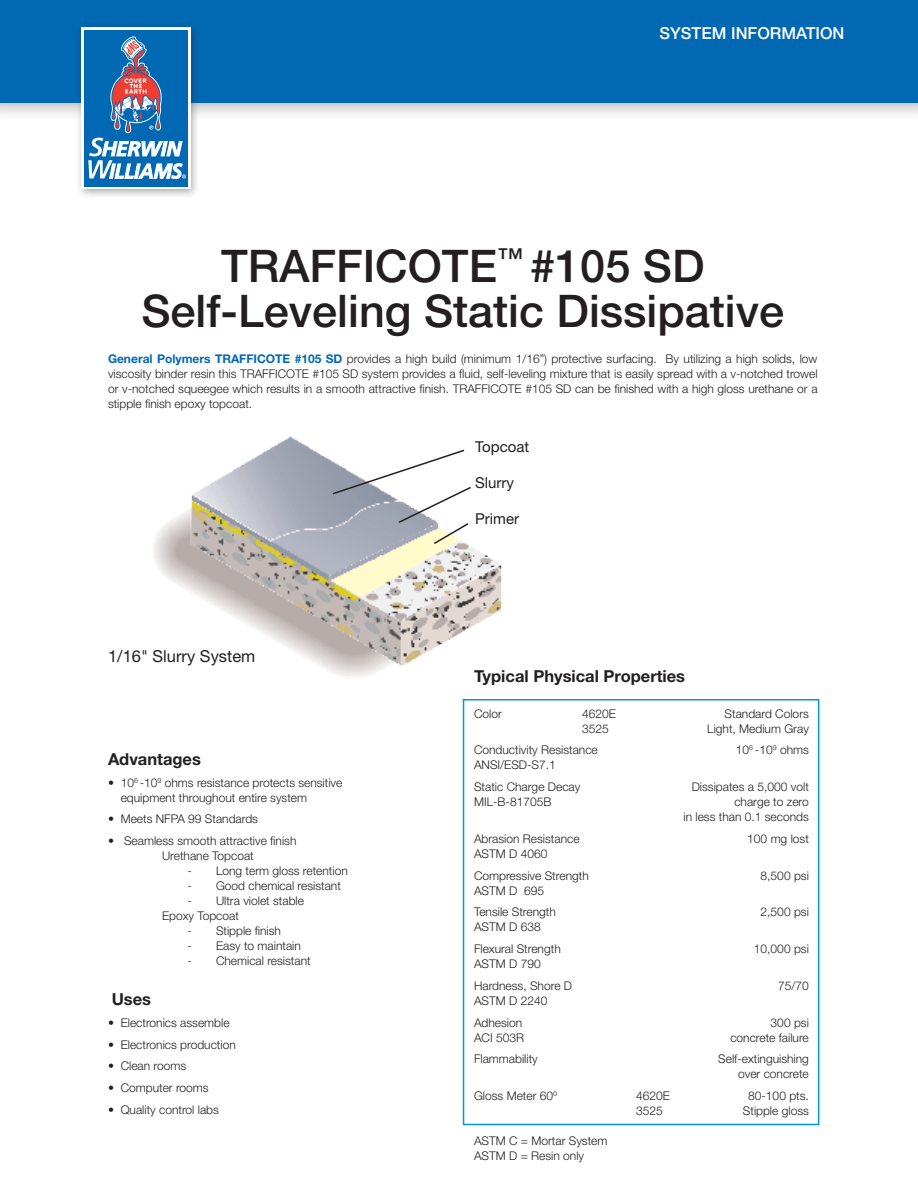
<style>
.page{position:relative;width:918px;height:1188px;background:#fff}
.page>*{position:absolute;margin:0;border:0;box-sizing:border-box;transform-origin:0 0}
.t1{font:500 45px/45px "Helvetica Neue LT Std";color:#231f20;text-align:center}
.body_copy_small{font:700 16.5px "Helvetica Neue LT Std";color:#231f20}
.sub_head{font:500 16.5px "Helvetica Neue LT Std";color:#fff}
.t2{font:16.5px "Helvetica Neue LT Std";color:#231f20}
.t3{font:15px "Helvetica Neue LT Std";color:#231f20}
.body_copy_small-2{font:300 12px/15px "Helvetica Neue LT Std";color:#231f20;text-align:justify}
.s1{font-weight:700;color:#0168b3}
</style>
<div class="page">
<div style="left:0;top:0;width:918px;height:123px;background:#231f20;opacity:.49"></div>
<div style="left:0;top:0;width:918px;height:102px;background:#0168b3"></div>
<div style="left:463px;top:699px;width:356px;height:426px;border:2px solid #0097d2"></div>
<div style="left:75px;top:21px;width:126px;height:178px;background:#231f20;opacity:.4"></div>
<div style="left:81px;top:27px;width:109px;height:162px;background:#fff"></div>
<div style="left:84px;top:30px;width:104px;height:156px;background:#0168b3"></div>
<svg style="left:88px;top:36px;width:98px;height:144px"></svg>
<img style="left:154px;top:436px;width:348px;height:241px">
<svg style="left:331px;top:448px;width:142px;height:98px"></svg>
<p class="sub_head" style="left:660px;top:23px;width:186px">SYSTEM INFORMATION</p>
<p class="t1" style="left:141px;top:243px;width:644px">TRAFFICOTE<sup>™</sup> #105 SD<br>Self-Leveling Static Dissipative</p>
<p class="body_copy_small-2" style="left:108px;top:351px;width:711px"><span class="s1">General Polymers TRAFFICOTE #105 SD</span> provides a high build (minimum 1/16”) protective surfacing. By utilizing a high solids, low viscosity binder resin this TRAFFICOTE #105 SD system provides a fluid, self-leveling mixture that is easily spread with a v-notched trowel or v-notched squeegee which results in a smooth attractive finish. TRAFFICOTE #105 SD can be finished with a high gloss urethane or a stipple finish epoxy topcoat.</p>
<p class="t2" style="left:108px;top:647px;width:149px">1/16" Slurry System</p>
<p class="body_copy_small" style="left:108px;top:749px;width:94px">Advantages</p>
<p class="body_copy_small-2" style="left:121px;top:775px;width:223px;text-indent:-13px">• 10<sup>6</sup> -10<sup>9</sup> ohms resistance protects sensitive equipment throughout entire system</p>
<p class="body_copy_small-2" style="left:108px;top:811px;width:152px">• Meets NFPA 99 Standards</p>
<p class="body_copy_small-2" style="left:108px;top:833px;width:190px">• Seamless smooth attractive finish</p>
<p class="body_copy_small-2" style="left:162px;top:848px;width:93px">Urethane Topcoat</p>
<p class="body_copy_small-2" style="left:187px;top:863px;width:162px">- Long term gloss retention</p>
<p class="body_copy_small-2" style="left:187px;top:878px;width:155px">- Good chemical resistant</p>
<p class="body_copy_small-2" style="left:187px;top:893px;width:118px">- Ultra violet stable</p>
<p class="body_copy_small-2" style="left:162px;top:908px;width:78px">Epoxy Topcoat</p>
<p class="body_copy_small-2" style="left:187px;top:923px;width:95px">- Stipple finish</p>
<p class="body_copy_small-2" style="left:187px;top:938px;width:115px">- Easy to maintain</p>
<p class="body_copy_small-2" style="left:187px;top:953px;width:125px">- Chemical resistant</p>
<p class="body_copy_small" style="left:112px;top:989px;width:41px">Uses</p>
<p class="body_copy_small-2" style="left:108px;top:1015px;width:123px">• Electronics assemble</p>
<p class="body_copy_small-2" style="left:108px;top:1037px;width:129px">• Electronics production</p>
<p class="body_copy_small-2" style="left:108px;top:1058px;width:80px">• Clean rooms</p>
<p class="body_copy_small-2" style="left:108px;top:1080px;width:102px">• Computer rooms</p>
<p class="body_copy_small-2" style="left:108px;top:1102px;width:112px">• Quality control labs</p>
<p class="t3" style="left:475px;top:438px;width:55px">Topcoat</p>
<p class="t3" style="left:475px;top:474px;width:40px">Slurry</p>
<p class="t3" style="left:475px;top:510px;width:45px">Primer</p>
<p class="body_copy_small" style="left:474px;top:666px;width:213px">Typical Physical Properties</p>
<p class="body_copy_small-2" style="left:474px;top:706px;width:29px">Color</p>
<p class="body_copy_small-2" style="left:582px;top:706px;width:35px">4620E</p>
<p class="body_copy_small-2" style="left:725px;top:706px;width:86px">Standard Colors</p>
<p class="body_copy_small-2" style="left:582px;top:721px;width:28px">3525</p>
<p class="body_copy_small-2" style="left:707px;top:721px;width:103px">Light, Medium Gray</p>
<p class="body_copy_small-2" style="left:474px;top:742px;width:125px">Conductivity Resistance</p>
<p class="body_copy_small-2" style="left:736px;top:742px;width:75px">10<sup>6</sup> -10<sup>9</sup> ohms</p>
<p class="body_copy_small-2" style="left:474px;top:757px;width:83px">ANSI/ESD-S7.1</p>
<p class="body_copy_small-2" style="left:474px;top:779px;width:108px">Static Charge Decay</p>
<p class="body_copy_small-2" style="left:692px;top:779px;width:119px">Dissipates a 5,000 volt</p>
<p class="body_copy_small-2" style="left:474px;top:794px;width:79px">MIL-B-81705B</p>
<p class="body_copy_small-2" style="left:734px;top:794px;width:76px">charge to zero</p>
<p class="body_copy_small-2" style="left:684px;top:809px;width:127px">in less than 0.1 seconds</p>
<p class="body_copy_small-2" style="left:474px;top:831px;width:107px">Abrasion Resistance</p>
<p class="body_copy_small-2" style="left:747px;top:831px;width:63px">100 mg lost</p>
<p class="body_copy_small-2" style="left:474px;top:846px;width:75px">ASTM D 4060</p>
<p class="body_copy_small-2" style="left:474px;top:868px;width:116px">Compressive Strength</p>
<p class="body_copy_small-2" style="left:761px;top:868px;width:50px">8,500 psi</p>
<p class="body_copy_small-2" style="left:474px;top:883px;width:72px">ASTM D 695</p>
<p class="body_copy_small-2" style="left:474px;top:904px;width:83px">Tensile Strength</p>
<p class="body_copy_small-2" style="left:761px;top:904px;width:50px">2,500 psi</p>
<p class="body_copy_small-2" style="left:474px;top:919px;width:68px">ASTM D 638</p>
<p class="body_copy_small-2" style="left:474px;top:941px;width:88px">Flexural Strength</p>
<p class="body_copy_small-2" style="left:754px;top:941px;width:56px">10,000 psi</p>
<p class="body_copy_small-2" style="left:474px;top:956px;width:68px">ASTM D 790</p>
<p class="body_copy_small-2" style="left:474px;top:978px;width:100px">Hardness, Shore D</p>
<p class="body_copy_small-2" style="left:778px;top:978px;width:32px">75/70</p>
<p class="body_copy_small-2" style="left:474px;top:993px;width:75px">ASTM D 2240</p>
<p class="body_copy_small-2" style="left:474px;top:1015px;width:50px">Adhesion</p>
<p class="body_copy_small-2" style="left:771px;top:1015px;width:40px">300 psi</p>
<p class="body_copy_small-2" style="left:474px;top:1030px;width:52px">ACI 503R</p>
<p class="body_copy_small-2" style="left:730px;top:1030px;width:80px">concrete failure</p>
<p class="body_copy_small-2" style="left:474px;top:1051px;width:65px">Flammability</p>
<p class="body_copy_small-2" style="left:718px;top:1051px;width:92px">Self-extinguishing</p>
<p class="body_copy_small-2" style="left:738px;top:1066px;width:72px">over concrete</p>
<p class="body_copy_small-2" style="left:474px;top:1088px;width:85px">Gloss Meter 60º</p>
<p class="body_copy_small-2" style="left:636px;top:1088px;width:35px">4620E</p>
<p class="body_copy_small-2" style="left:748px;top:1088px;width:62px">80-100 pts.</p>
<p class="body_copy_small-2" style="left:636px;top:1103px;width:28px">3525</p>
<p class="body_copy_small-2" style="left:743px;top:1103px;width:67px">Stipple gloss</p>
<p class="body_copy_small-2" style="left:474px;top:1133px;width:135px">ASTM C = Mortar System</p>
<p class="body_copy_small-2" style="left:474px;top:1148px;width:112px">ASTM D = Resin only</p>
</div>
